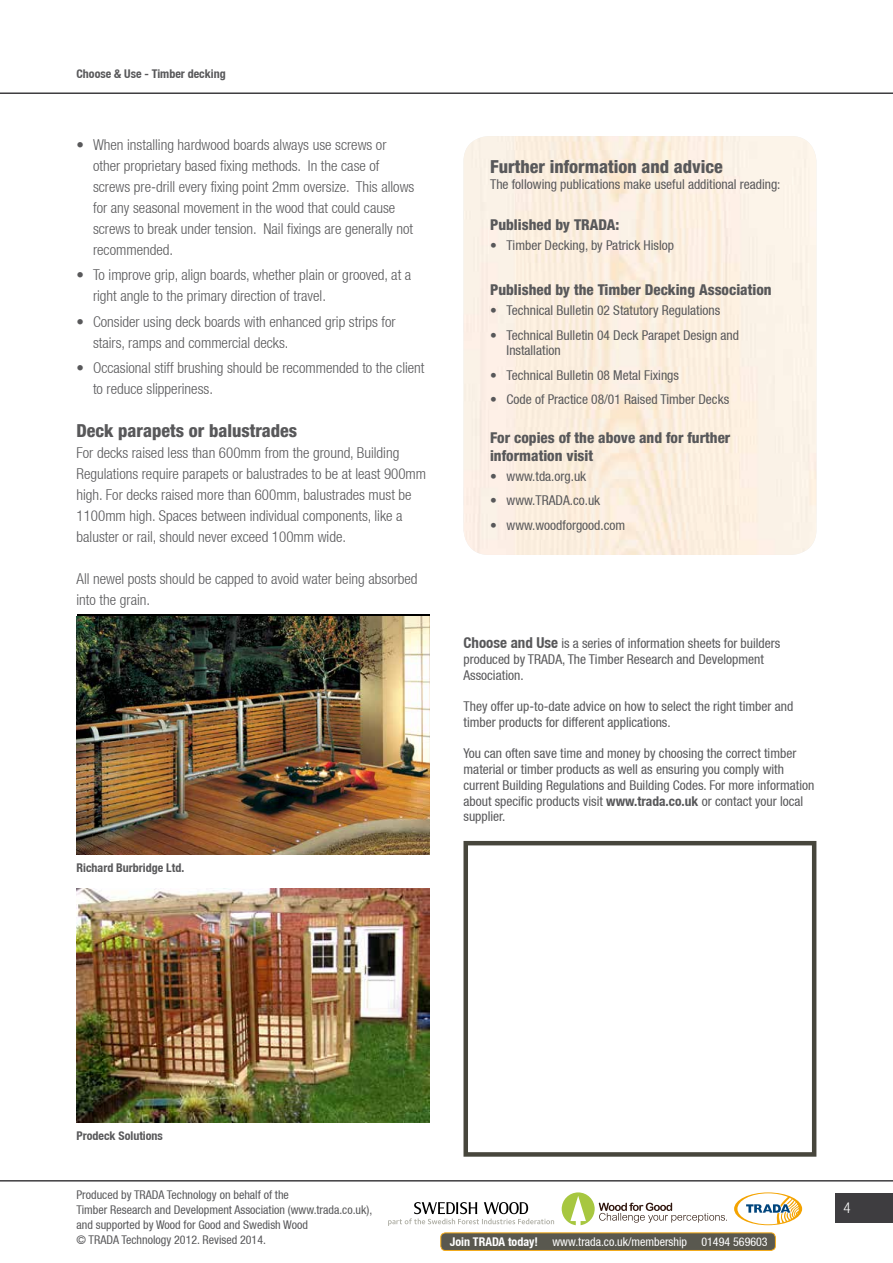
<style>
.page{position:relative;width:893px;height:1263px;background:#fff}
.page>*{position:absolute;margin:0;border:0;box-sizing:border-box;transform-origin:0 0}
.t1{font:800 condensed 18px "Helvetica Neue LT Std";color:#58585a}
.t2{font:300 condensed 15px/21px "Helvetica Neue";color:#58585a}
.t3{font:800 condensed 15px/18px "Helvetica Neue LT Std";color:#58585a}
.t4{font:300 condensed 15px "Helvetica Neue";color:#fff}
.t5{font:condensed 13.5px/15.8px "Helvetica Neue";color:#58585a}
.t6{font:condensed 12px/15px "Helvetica Neue";color:#58585a}
.t7{font:700 condensed 12px "Helvetica Neue";color:#58585a}
.t8{font:condensed 12px "Helvetica Neue";color:#fff}
.s1{font-weight:700;font-size:15px}
.s2{font-weight:700}
</style>
<div class="page">
<div style="left:835px;top:1193px;width:58px;height:30px;background:#3e3d40"></div>
<hr style="left:0;top:92px;width:893px;height:2px;background:#3e3d40">
<hr style="left:0;top:1180px;width:893px;height:1px;background:#3e3d40">
<svg style="left:734px;top:1192px;width:68px;height:33px"></svg>
<svg style="left:388px;top:1202px;width:166px;height:24px"></svg>
<svg style="left:562px;top:1192px;width:165px;height:33px"></svg>
<div style="left:441px;top:1233px;width:334px;height:17px;background:#59584f;border-radius:5px"></div>
<div style="left:440px;top:1232px;width:336px;height:19px;border:1px solid #f4a300;border-radius:5px"></div>
<img style="left:463px;top:136px;width:353px;height:419px">
<div style="left:463px;top:841px;width:353px;height:316px;border:4px solid #47463c"></div>
<img style="left:77px;top:617px;width:352px;height:238px">
<img style="left:77px;top:889px;width:352px;height:234px">
<p class="t7" style="left:77px;top:67px;width:151px">Choose &amp; Use - Timber decking</p>
<p class="t2" style="left:93px;top:134px;width:323px;text-indent:-16px">• When installing hardwood boards always use screws or other proprietary based fixing methods. In the case of screws pre-drill every fixing point 2mm oversize. This allows for any seasonal movement in the wood that could cause screws to break under tension. Nail fixings are generally not recommended.</p>
<p class="t2" style="left:93px;top:264px;width:320px;text-indent:-16px">• To improve grip, align boards, whether plain or grooved, at a right angle to the primary direction of travel.</p>
<p class="t2" style="left:93px;top:311px;width:304px;text-indent:-16px">• Consider using deck boards with enhanced grip strips for stairs, ramps and commercial decks.</p>
<p class="t2" style="left:93px;top:357px;width:333px;text-indent:-16px">• Occasional stiff brushing should be recommended to the client to reduce slipperiness.</p>
<p class="t1" style="left:77px;top:419px;width:222px">Deck parapets or balustrades</p>
<p class="t2" style="left:77px;top:442px;width:351px">For decks raised less than 600mm from the ground, Building Regulations require parapets or balustrades to be at least 900mm high. For decks raised more than 600mm, balustrades must be 1100mm high. Spaces between individual components, like a baluster or rail, should never exceed 100mm wide.</p>
<p class="t2" style="left:77px;top:568px;width:343px">All newel posts should be capped to avoid water being absorbed into the grain.</p>
<p class="t7" style="left:77px;top:861px;width:109px">Richard Burbridge Ltd.</p>
<p class="t1" style="left:490px;top:156px;width:234px">Further information and advice</p>
<p class="t5" style="left:490px;top:176px;width:292px">The following publications make useful additional reading:</p>
<p class="t3" style="left:490px;top:216px;width:131px">Published by TRADA:</p>
<p class="t5" style="left:490px;top:237px;width:186px">• Timber Decking, by Patrick Hislop</p>
<p class="t3" style="left:490px;top:281px;width:283px">Published by the Timber Decking Association</p>
<p class="t5" style="left:490px;top:303px;width:232px">• Technical Bulletin 02 Statutory Regulations</p>
<p class="t5" style="left:507px;top:327px;width:234px;text-indent:-16px">• Technical Bulletin 04 Deck Parapet Design and<br>Installation</p>
<p class="t5" style="left:490px;top:367px;width:190px">• Technical Bulletin 08 Metal Fixings</p>
<p class="t5" style="left:490px;top:391px;width:241px">• Code of Practice 08/01 Raised Timber Decks</p>
<p class="t3" style="left:490px;top:429px;width:242px">For copies of the above and for further information visit</p>
<p class="t5" style="left:490px;top:468px;width:98px">• www.tda.org.uk</p>
<p class="t5" style="left:490px;top:493px;width:112px">• www.TRADA.co.uk</p>
<p class="t5" style="left:490px;top:517px;width:137px">• www.woodforgood.com</p>
<p class="t5" style="left:463px;top:635px;width:318px"><span class="s1">Choose and Use</span> is a series of information sheets for builders produced by TRADA, The Timber Research and Development<br>Association.</p>
<p class="t5" style="left:463px;top:698px;width:331px">They offer up-to-date advice on how to select the right timber and timber products for different applications.</p>
<p class="t5" style="left:463px;top:745px;width:352px">You can often save time and money by choosing the correct timber material or timber products as well as ensuring you comply with current Building Regulations and Building Codes. For more information about specific products visit <span class="s2">www.trada.co.uk</span> or contact your local supplier.</p>
<p class="t7" style="left:77px;top:1128px;width:88px">Prodeck Solutions</p>
<p class="t6" style="left:77px;top:1187px;width:297px">Produced by TRADA Technology on behalf of the<br>Timber Research and Development Association (www.trada.co.uk), and supported by Wood for Good and Swedish Wood<br>© TRADA Technology 2012. Revised 2014.</p>
<p class="t8" style="left:450px;top:1235px;width:319px"><span class="s2">Join TRADA today!</span> www.trada.co.uk/membership 01494 569603</p>
<p class="t4" style="left:843px;top:1199px;width:9px">4</p>
</div>
